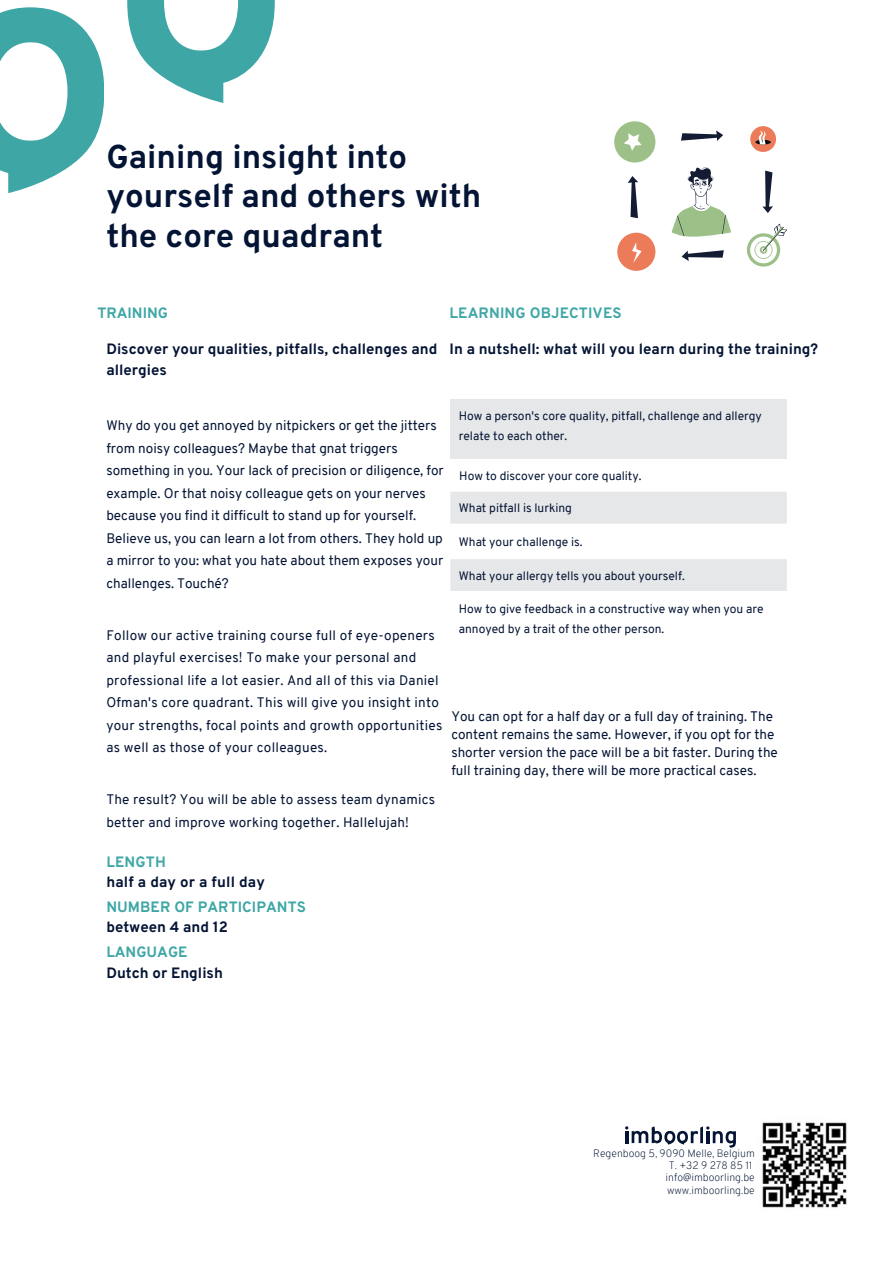
<style>
.page{position:relative;width:894px;height:1264px;background:#fff}
.page>*{position:absolute;margin:0;border:0;box-sizing:border-box;transform-origin:0 0}
.t1{font:700 33px/39.3px "Overpass";color:#041434}
.t2{font:700 15px/20.2px "Overpass";color:#041434}
.t3{font:700 15px/20.2px "Overpass";letter-spacing:.005em;color:#3fa6a6}
.t4{font:13.5px/22.5px "Overpass";color:#041434}
.t5{font:13.5px/22.5px "Overpass";letter-spacing:.02em;color:#041434}
.t6{font:12px/20.2px "Overpass";color:#041434}
.t7{font:200 10.5px/13.2px "Overpass";color:#041434}
.s1{color:#3fa6a6}
.s2{color:#041434}
</style>
<div class="page">
<svg style="left:0;top:7px;width:104px;height:186px"></svg>
<svg style="left:127px;top:0;width:148px;height:103px"></svg>
<div style="left:614px;top:121px;width:41px;height:41px;background:#9cc087;border-radius:50%"></div>
<div style="left:617px;top:233px;width:38px;height:38px;background:#ec7b59;border-radius:50%"></div>
<svg style="left:628px;top:176px;width:10px;height:42px"></svg>
<svg style="left:624px;top:133px;width:17px;height:18px"></svg>
<svg style="left:632px;top:242px;width:9px;height:21px"></svg>
<svg style="left:681px;top:130px;width:42px;height:11px"></svg>
<svg style="left:681px;top:250px;width:42px;height:11px"></svg>
<svg style="left:671px;top:167px;width:59px;height:70px"></svg>
<svg style="left:625px;top:1126px;width:110px;height:21px"></svg>
<div style="left:750px;top:126px;width:25px;height:26px;background:#ec7b59;border-radius:50%"></div>
<svg style="left:755px;top:131px;width:15px;height:13px"></svg>
<div style="left:450px;top:399px;width:336px;height:59px;background:#e6e7e8"></div>
<svg style="left:450px;top:492px;width:336px;height:99px"></svg>
<svg style="left:746px;top:233px;width:34px;height:33px"></svg>
<svg style="left:762px;top:170px;width:10px;height:43px"></svg>
<svg style="left:750px;top:224px;width:37px;height:39px"></svg>
<img style="left:762px;top:1122px;width:85px;height:86px">
<h1 class="t1" style="left:106px;top:140px;width:376px">Gaining insight into yourself and others with the core quadrant</h1>
<p class="t3" style="left:97px;top:304px;width:72px">TRAINING</p>
<h2 class="t2" style="left:106px;top:340px;width:332px">Discover your qualities, pitfalls, challenges and allergies</h2>
<h3 class="t3" style="left:449px;top:304px;width:173px">LEARNING OBJECTIVES</h3>
<h3 class="t2" style="left:449px;top:340px;width:370px">In a nutshell: what will you learn during the training?</h3>
<h4 class="t4" style="left:106px;top:415px;width:339px">Why do you get annoyed by nitpickers or get the jitters from noisy colleagues? Maybe that gnat triggers something in you. Your lack of precision or diligence, for example. Or that noisy colleague gets on your nerves because you find it difficult to stand up for yourself.<br>Believe us, you can learn a lot from others. They hold up a mirror to you: what you hate about them exposes your challenges. Touché?</h4>
<h5 class="t5" style="left:106px;top:625px;width:337px">Follow our active training course full of eye-openers and playful exercises! To make your personal and professional life a lot easier. And all of this via Daniel Ofman's core quadrant. This will give you insight into your strengths, focal points and growth opportunities as well as those of your colleagues.</h5>
<h5 class="t4" style="left:106px;top:789px;width:330px">The result? You will be able to assess team dynamics better and improve working together. Hallelujah!</h5>
<h5 class="t6" style="left:458px;top:406px;width:304px">How a person's core quality, pitfall, challenge and allergy relate to each other.</h5>
<h5 class="t6" style="left:459px;top:466px;width:184px">How to discover your core quality.</h5>
<h5 class="t6" style="left:458px;top:499px;width:115px">What pitfall is lurking</h5>
<h4 class="t6" style="left:458px;top:533px;width:125px">What your challenge is.</h4>
<h4 class="t6" style="left:458px;top:567px;width:227px">What your allergy tells you about yourself.</h4>
<h4 class="t6" style="left:458px;top:599px;width:306px">How to give feedback in a constructive way when you are annoyed by a trait of the other person.</h4>
<h5 class="t4" style="left:451px;top:708px;width:328px;line-height:18px">You can opt for a half day or a full day of training. The content remains the same. However, if you opt for the shorter version the pace will be a bit faster. During the full training day, there will be more practical cases.</h5>
<h2 class="t2" style="left:106px;top:853px;width:160px"><span class="s1">LENGTH<br></span>half a day or a full day</h2>
<h2 class="t3" style="left:106px;top:898px;width:201px">NUMBER OF PARTICIPANTS <span class="s2">between 4 and 12</span></h2>
<h2 class="t2" style="left:106px;top:942px;width:118px;line-height:21.3px"><span class="s1">LANGUAGE<br></span>Dutch or English</h2>
<h3 class="t7" style="left:593px;top:1148px;width:163px">Regenboog 5, 9090 Melle, Belgium</h3>
<p class="t7" style="left:668px;top:1159px;width:85px">T. +32 9 278 85 11</p>
<h6 class="t7" style="left:665px;top:1171px;width:91px">info@imboorling.be www.imboorling.be</h6>
</div>
